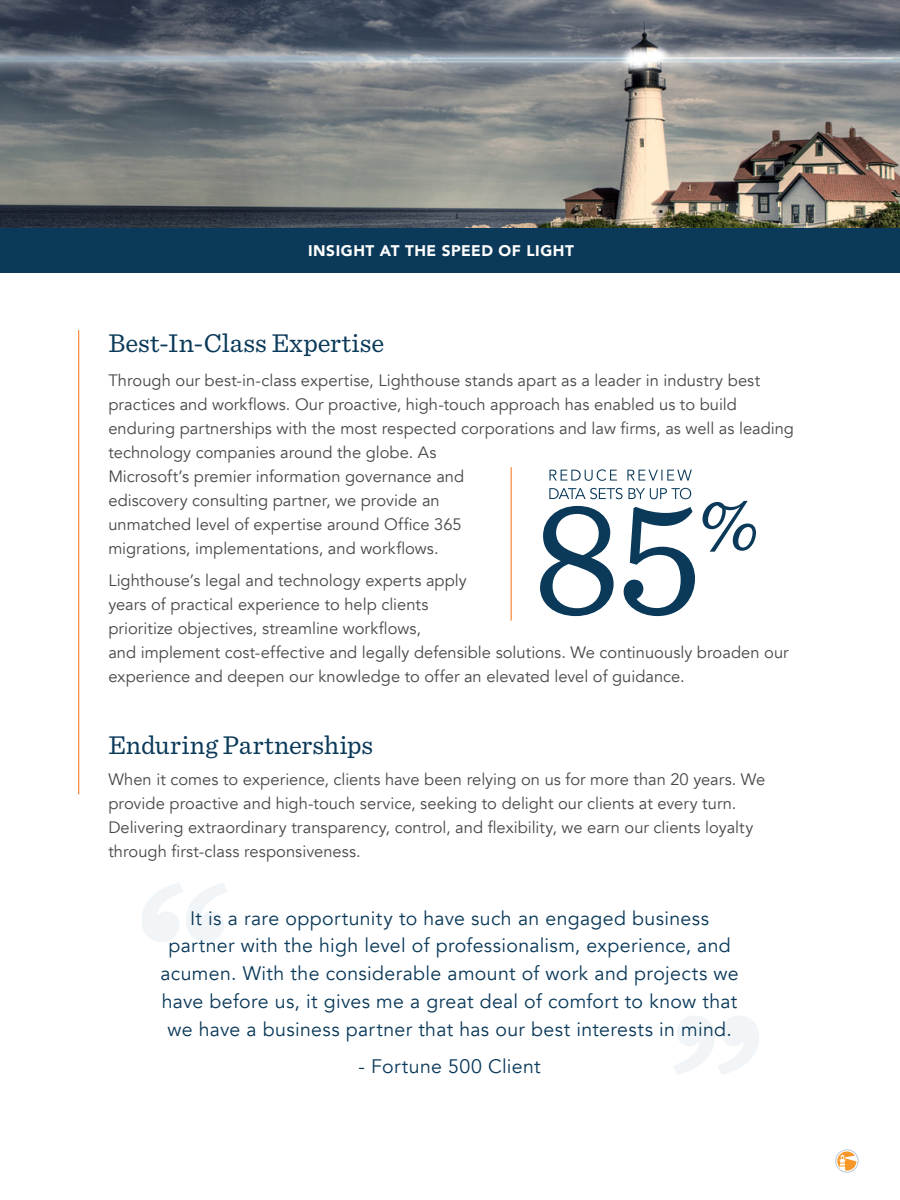
<style>
.page{position:relative;width:900px;height:1200px;background:#fff}
.page>*{position:absolute;margin:0;border:0;box-sizing:border-box;transform-origin:0 0}
.Body_-_Avenir_45__10{font:27px "Sentinel";letter-spacing:.005em;color:#0a3959}
.H1_-_sentinel__18_pt{font:27px "Sentinel";color:#0a3959}
.Doc_Subtitle_Blurb{font:19.5px/27.8px "Avenir";letter-spacing:.015em;color:#0a3959;text-align:center}
.H1_-_sentinel__18_pt-2{font:16.5px/24px "Avenir";color:#48484a}
.Body_-_Avenir_45__10-2{font:16.5px/24px "Avenir";color:#48484a}
.RC_Avenir85__8_25_pt{font:900 15.3px "Avenir";letter-spacing:.035em;color:#fff}
</style>
<div class="page">
<hr style="left:511px;top:467px;width:1px;height:154px;background:#f57e29">
<svg style="left:540px;top:488px;width:216px;height:128px"></svg>
<svg style="left:550px;top:469px;width:142px;height:12px"></svg>
<svg style="left:142px;top:883px;width:85px;height:59px"></svg>
<svg style="left:673px;top:1016px;width:86px;height:59px"></svg>
<img style="left:0;top:0;width:900px;height:228px">
<div style="left:0;top:228px;width:900px;height:45px;background:#0a3959"></div>
<svg style="left:835px;top:1149px;width:24px;height:24px"></svg>
<hr style="left:78px;top:330px;width:1px;height:464px;background:#f57e29">
<p class="RC_Avenir85__8_25_pt" style="left:308px;top:237px;width:267px">INSIGHT AT THE SPEED OF LIGHT</p>
<p class="Body_-_Avenir_45__10" style="left:108px;top:322px;width:277px">Best-In-Class Expertise</p>
<p class="H1_-_sentinel__18_pt-2" style="left:108px;top:369px;width:687px">Through our best-in-class expertise, Lighthouse stands apart as a leader in industry best practices and workflows. Our proactive, high-touch approach has enabled us to build enduring partnerships with the most respected corporations and law firms, as well as leading technology companies around the globe. As<br>Microsoft’s premier information governance and<br>ediscovery consulting partner, we provide an<br>unmatched level of expertise around Office 365<br>migrations, implementations, and workflows.</p>
<p class="H1_-_sentinel__18_pt-2" style="left:108px;top:568px;width:682px">Lighthouse’s legal and technology experts apply<br>years of practical experience to help clients<br>prioritize objectives, streamline workflows,<br>and implement cost-effective and legally defensible solutions. We continuously broaden our experience and deepen our knowledge to offer an elevated level of guidance.</p>
<p class="H1_-_sentinel__18_pt" style="left:108px;top:724px;width:266px">Enduring Partnerships</p>
<p class="Body_-_Avenir_45__10-2" style="left:108px;top:768px;width:658px">When it comes to experience, clients have been relying on us for more than 20 years. We provide proactive and high-touch service, seeking to delight our clients at every turn.<br>Delivering extraordinary transparency, control, and flexibility, we earn our clients loyalty through first-class responsiveness.</p>
<p class="Doc_Subtitle_Blurb" style="left:160px;top:904px;width:580px">It is a rare opportunity to have such an engaged business partner with the high level of professionalism, experience, and acumen. With the considerable amount of work and projects we have before us, it gives me a great deal of comfort to know that we have a business partner that has our best interests in mind.</p>
<p class="Doc_Subtitle_Blurb" style="left:359px;top:1053px;width:184px">- Fortune 500 Client</p>
</div>
